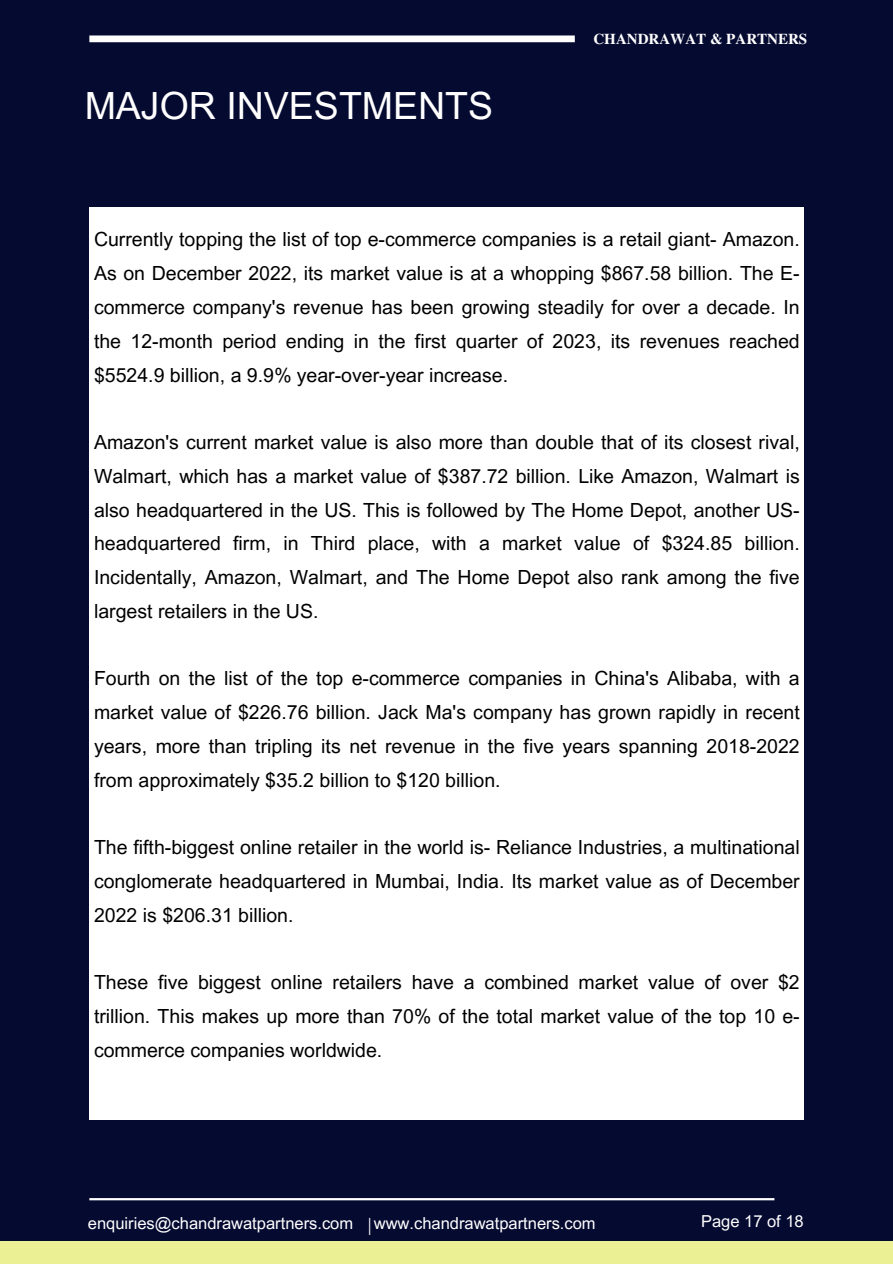
<style>
.page{position:relative;width:893px;height:1264px;background:#fff}
.page>*{position:absolute;margin:0;border:0;box-sizing:border-box;transform-origin:0 0}
.t1{font:37.5px "Arial MT Pro";color:#fff}
.t2{font:19.5px/33.8px "Arial MT Pro";color:#000;text-align:justify}
.t3{font:16.5px "Arial MT Pro";color:#fff}
.t4{font:700 15px "Te X Gyre Termes";color:#fff}
.s1{font-family:"Glacial Indifference";font-size:18px}
</style>
<div class="page">
<div style="left:0;top:0;width:892px;height:1263px;background:#050a30"></div>
<div style="left:89px;top:207px;width:715px;height:912px;background:#fff"></div>
<hr style="left:89px;top:1197px;width:685px;height:3px;background:#fff">
<div style="left:0;top:1240px;width:892px;height:23px;background:#ebf094"></div>
<div style="left:89px;top:35px;width:485px;height:7px;background:#fff"></div>
<h1 class="t1" style="left:85px;top:92px;width:410px">MAJOR INVESTMENTS</h1>
<p class="t4" style="left:593px;top:28px;width:215px">CHANDRAWAT &amp; PARTNERS</p>
<p class="t2" style="left:94px;top:225px;width:707px">Currently topping the list of top e-commerce companies is a retail giant- Amazon.<br>As on December 2022, its market value is at a whopping $867.58 billion. The E&shy;commerce company's revenue has been growing steadily for over a decade. In the 12-month period ending in the first quarter of 2023, its revenues reached $5524.9 billion, a 9.9% year-over-year increase.</p>
<p class="t2" style="left:94px;top:428px;width:707px">Amazon's current market value is also more than double that of its closest rival, Walmart, which has a market value of $387.72 billion. Like Amazon, Walmart is also headquartered in the US. This is followed by The Home Depot, another US&shy;headquartered firm, in Third place, with a market value of $324.85 billion.<br>Incidentally, Amazon, Walmart, and The Home Depot also rank among the five largest retailers in the US.</p>
<p class="t2" style="left:94px;top:664px;width:707px">Fourth on the list of the top e-commerce companies in China's Alibaba, with a market value of $226.76 billion. Jack Ma's company has grown rapidly in recent years, more than tripling its net revenue in the five years spanning 2018-2022 from approximately $35.2 billion to $120 billion.</p>
<p class="t2" style="left:94px;top:833px;width:707px">The fifth-biggest online retailer in the world is- Reliance Industries, a multinational conglomerate headquartered in Mumbai, India. Its market value as of December 2022 is $206.31 billion.</p>
<p class="t2" style="left:94px;top:968px;width:707px">These five biggest online retailers have a combined market value of over $2 trillion. This makes up more than 70% of the total market value of the top 10 e&shy;commerce companies worldwide.</p>
<p class="t3" style="left:88px;top:1216px;width:509px">enquiries@chandrawatpartners.com <span class="s1">|</span>www.chandrawatpartners.com</p>
<p class="t3" style="left:701px;top:1214px;width:104px">Page 17 of 18</p>
</div>
